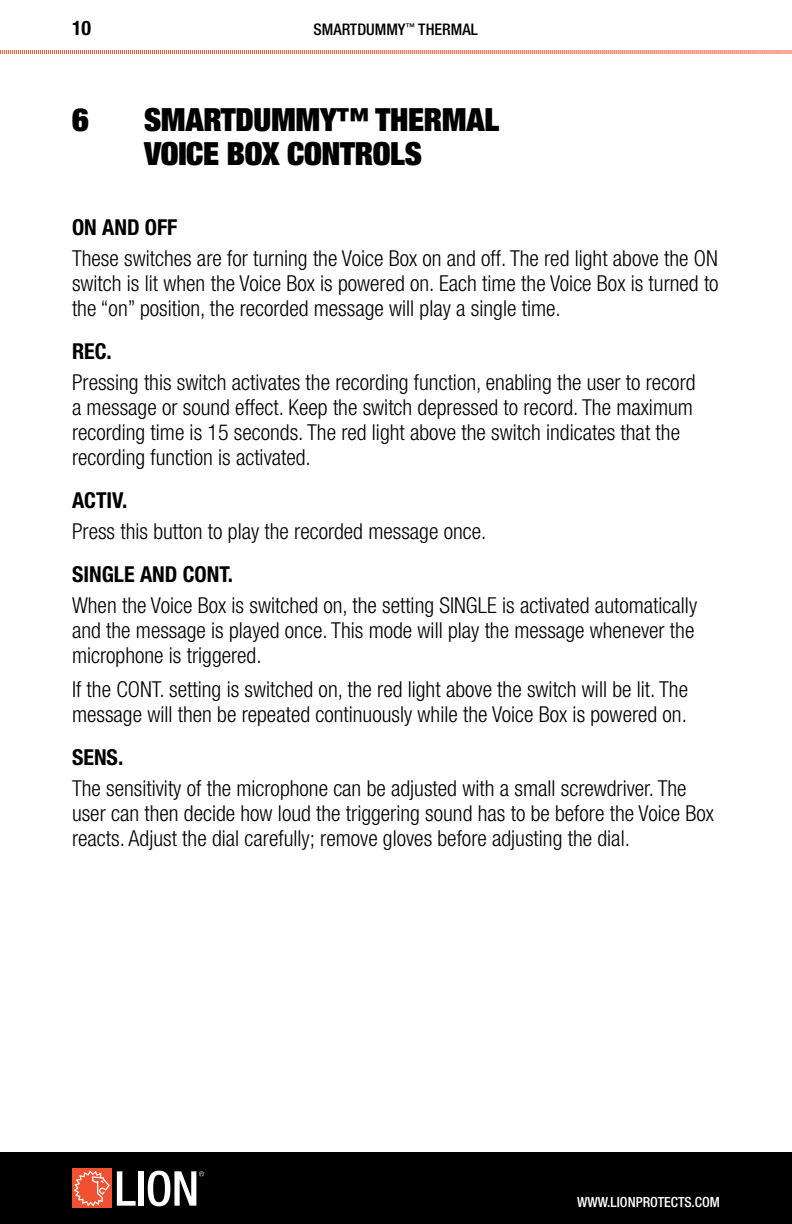
<style>
.page{position:relative;width:792px;height:1224px;background:#fff}
.page>*{position:absolute;margin:0;border:0;box-sizing:border-box;transform-origin:0 0}
.t1{font:900 condensed 32px/34px "Helvetica Neue LT Std";letter-spacing:-.01em;color:#000}
.t2{font:300 condensed 22px/25px "Helvetica Neue LT Std";color:#000}
.t3{font:700 condensed 22px "Helvetica Neue LT Std";color:#000}
.t4{font:700 condensed 20px "Helvetica Neue LT Std";color:#000}
.t5{font:500 condensed 16px "Helvetica Neue LT Std";color:#000}
.t6{font:500 condensed 14px "Helvetica Neue LT Std";color:#fff}
</style>
<div class="page">
<div style="left:0;top:1152px;width:792px;height:72px;background:#000"></div>
<svg style="left:0;top:50px;width:792px;height:4px;background:#f7a798"></svg>
<svg style="left:117px;top:1171px;width:19px;height:35px"></svg>
<div style="left:138px;top:1171px;width:6px;height:35px;background:#fff"></div>
<div style="left:72px;top:1169px;width:40px;height:39px;background:#f05133"></div>
<svg style="left:74px;top:1171px;width:36px;height:35px"></svg>
<svg style="left:148px;top:1171px;width:56px;height:35px"></svg>
<p class="t4" style="left:72px;top:16px;width:21px">10</p>
<p class="t5" style="left:314px;top:20px;width:166px">SMARTDUMMY<sup>™</sup> THERMAL</p>
<h1 class="t1" style="left:72px;top:102px;width:18px">6</h1>
<h1 class="t1" style="left:144px;top:102px;width:357px">SMARTDUMMY™ THERMAL<br>VOICE BOX CONTROLS</h1>
<p class="t3" style="left:72px;top:214px;width:107px">ON AND OFF</p>
<p class="t2" style="left:72px;top:245px;width:648px;text-align:justify">These switches are for turning the Voice Box on and off. The red light above the ON switch is lit when the Voice Box is powered on. Each time the Voice Box is turned to the “on” position, the recorded message will play a single time.</p>
<p class="t3" style="left:72px;top:338px;width:41px">REC.</p>
<p class="t2" style="left:72px;top:369px;width:625px">Pressing this switch activates the recording function, enabling the user to record a message or sound effect. Keep the switch depressed to record. The maximum recording time is 15 seconds. The red light above the switch indicates that the recording function is activated.</p>
<p class="t3" style="left:72px;top:487px;width:57px">ACTIV.</p>
<p class="t2" style="left:72px;top:518px;width:416px">Press this button to play the recorded message once.</p>
<p class="t3" style="left:72px;top:561px;width:163px">SINGLE AND CONT.</p>
<p class="t2" style="left:72px;top:592px;width:627px">When the Voice Box is switched on, the setting SINGLE is activated automatically and the message is played once. This mode will play the message whenever the microphone is triggered.</p>
<p class="t2" style="left:72px;top:676px;width:618px">If the CONT. setting is switched on, the red light above the switch will be lit. The message will then be repeated continuously while the Voice Box is powered on.</p>
<p class="t3" style="left:72px;top:744px;width:53px">SENS.</p>
<p class="t2" style="left:72px;top:775px;width:643px">The sensitivity of the microphone can be adjusted with a small screwdriver. The user can then decide how loud the triggering sound has to be before the Voice Box reacts. Adjust the dial carefully; remove gloves before adjusting the dial.</p>
<p class="t6" style="left:577px;top:1193px;width:144px">WWW.LIONPROTECTS.COM</p>
</div>
